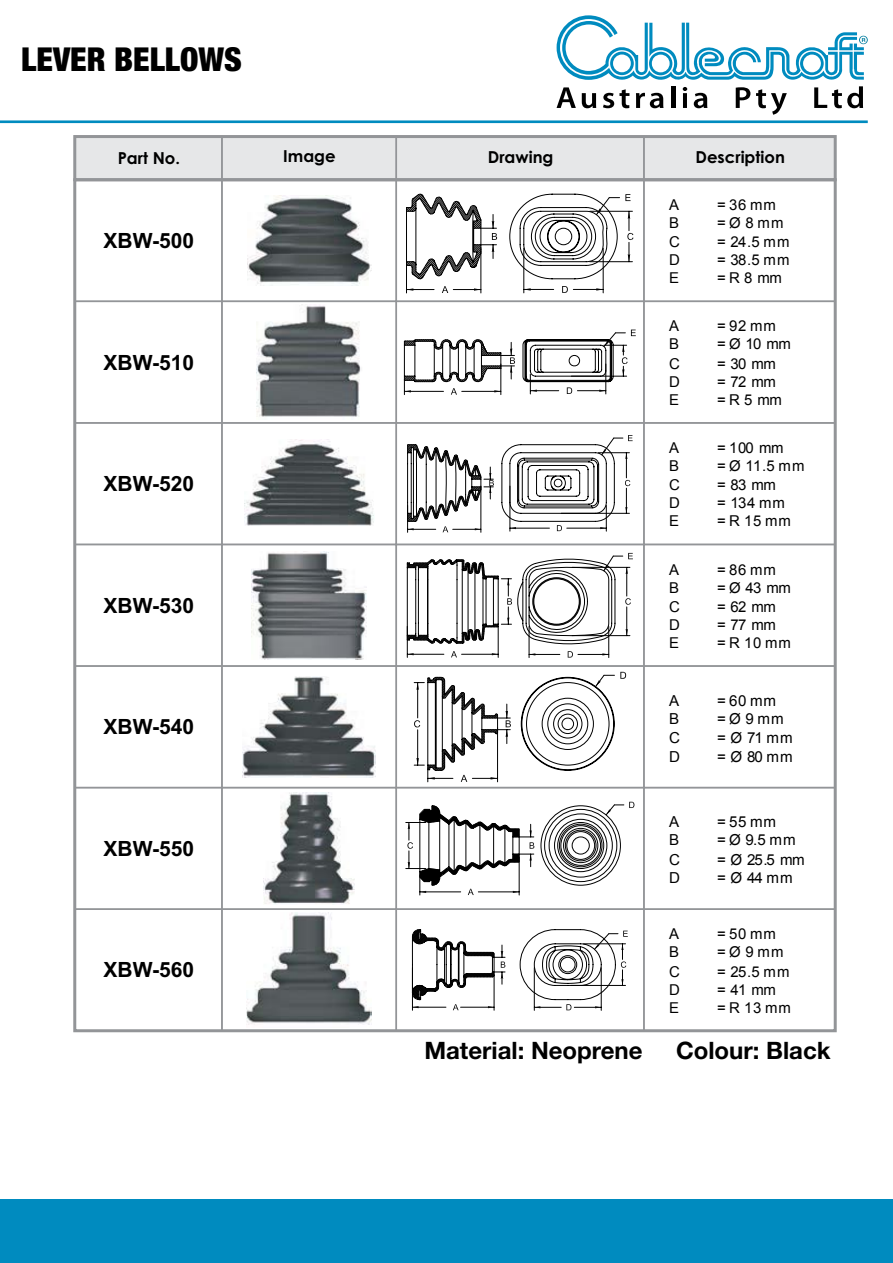
<style>
.page{position:relative;width:893px;height:1263px;background:#fff}
.page>*{position:absolute;margin:0;border:0;box-sizing:border-box;transform-origin:0 0}
.t1{font:900 condensed 33px "Helvetica Neue LT Std";color:#000}
.t2{font:700 24px "Helvetica Neue LT Std";color:#000}
.t3{font:700 21px "Arial";color:#000}
.t4{font:700 18px "Arial";color:#000}
.t5{font:700 16.5px "Century Gothic";color:#000}
.t6{font:15.15px "Arial";letter-spacing:.05em;color:#000}
.t7{font:15px "Arial";letter-spacing:-.03em;color:#000}
</style>
<div class="page">
<div style="left:0;top:1199px;width:893px;height:64px;background:#008bbf"></div>
<svg style="left:556px;top:15px;width:312px;height:100px"></svg>
<hr style="left:0;top:120px;width:868px;height:3px;background:#008bbf">
<img style="left:246px;top:912px;width:126px;height:113px">
<div style="left:643px;top:422px;width:193px;height:123px;border:2px solid #939598"></div>
<div style="left:643px;top:544px;width:193px;height:123px;border:2px solid #939598"></div>
<div style="left:75px;top:137px;width:760px;height:43px;background:#e6e7e8"></div>
<div style="left:73px;top:135px;width:764px;height:46px;border:3px solid #939598"></div>
<div style="left:74px;top:136px;width:149px;height:44px;border:2px solid #939598"></div>
<div style="left:221px;top:136px;width:176px;height:44px;border:2px solid #939598"></div>
<div style="left:395px;top:136px;width:250px;height:44px;border:2px solid #939598"></div>
<div style="left:643px;top:136px;width:193px;height:44px;border:2px solid #939598"></div>
<div style="left:643px;top:179px;width:193px;height:123px;border:2px solid #939598"></div>
<div style="left:643px;top:665px;width:193px;height:123px;border:2px solid #939598"></div>
<div style="left:643px;top:787px;width:193px;height:123px;border:2px solid #939598"></div>
<div style="left:643px;top:908px;width:193px;height:123px;border:2px solid #939598"></div>
<div style="left:74px;top:179px;width:149px;height:123px;border:2px solid #939598"></div>
<div style="left:74px;top:301px;width:149px;height:123px;border:2px solid #939598"></div>
<div style="left:74px;top:422px;width:149px;height:123px;border:2px solid #939598"></div>
<div style="left:74px;top:544px;width:149px;height:123px;border:2px solid #939598"></div>
<div style="left:74px;top:665px;width:149px;height:123px;border:2px solid #939598"></div>
<div style="left:74px;top:787px;width:149px;height:123px;border:2px solid #939598"></div>
<div style="left:74px;top:908px;width:149px;height:123px;border:2px solid #939598"></div>
<div style="left:221px;top:179px;width:176px;height:123px;border:2px solid #939598"></div>
<div style="left:221px;top:301px;width:176px;height:123px;border:2px solid #939598"></div>
<div style="left:221px;top:544px;width:176px;height:123px;border:2px solid #939598"></div>
<div style="left:221px;top:665px;width:176px;height:123px;border:2px solid #939598"></div>
<div style="left:221px;top:787px;width:176px;height:123px;border:2px solid #939598"></div>
<div style="left:221px;top:908px;width:176px;height:123px;border:2px solid #939598"></div>
<div style="left:395px;top:179px;width:250px;height:123px;border:2px solid #939598"></div>
<div style="left:395px;top:301px;width:250px;height:123px;border:2px solid #939598"></div>
<div style="left:395px;top:422px;width:250px;height:123px;border:2px solid #939598"></div>
<div style="left:221px;top:422px;width:176px;height:123px;border:2px solid #939598"></div>
<div style="left:395px;top:544px;width:250px;height:123px;border:2px solid #939598"></div>
<div style="left:395px;top:665px;width:250px;height:123px;border:2px solid #939598"></div>
<div style="left:395px;top:787px;width:250px;height:123px;border:2px solid #939598"></div>
<div style="left:395px;top:908px;width:250px;height:123px;border:2px solid #939598"></div>
<img style="left:247px;top:195px;width:124px;height:91px">
<img style="left:256px;top:305px;width:105px;height:112px">
<img style="left:244px;top:439px;width:130px;height:87px">
<img style="left:251px;top:551px;width:116px;height:108px">
<img style="left:243px;top:676px;width:133px;height:101px">
<img style="left:263px;top:792px;width:92px;height:112px">
<svg style="left:596px;top:288px;width:7px;height:3px"></svg>
<hr style="left:524px;top:248px;width:1px;height:45px;background:#000">
<hr style="left:603px;top:248px;width:1px;height:45px;background:#000">
<hr style="left:524px;top:289px;width:30px;height:1px;background:#000">
<hr style="left:573px;top:289px;width:30px;height:1px;background:#000">
<svg style="left:562px;top:286px;width:6px;height:7px"></svg>
<hr style="left:406px;top:232px;width:1px;height:61px;background:#000">
<hr style="left:481px;top:248px;width:1px;height:45px;background:#000">
<svg style="left:407px;top:288px;width:27px;height:3px"></svg>
<svg style="left:442px;top:286px;width:39px;height:7px"></svg>
<svg style="left:406px;top:193px;width:227px;height:87px"></svg>
<svg style="left:404px;top:339px;width:111px;height:56px"></svg>
<svg style="left:522px;top:330px;width:114px;height:64px"></svg>
<svg style="left:407px;top:435px;width:226px;height:97px"></svg>
<svg style="left:406px;top:553px;width:227px;height:229px"></svg>
<svg style="left:406px;top:802px;width:229px;height:209px"></svg>
<h1 class="t1" style="left:21px;top:39px;width:222px">LEVER BELLOWS</h1>
<p class="t5" style="left:118px;top:148px;width:64px">Part No.</p>
<p class="t5" style="left:283px;top:146px;width:54px">Image</p>
<p class="t5" style="left:488px;top:146px;width:67px">Drawing</p>
<p class="t5" style="left:695px;top:146px;width:91px">Description</p>
<h3 class="t3" style="left:104px;top:227px;width:92px">XBW-500</h3>
<h3 class="t3" style="left:104px;top:348px;width:92px">XBW-510</h3>
<h3 class="t3" style="left:104px;top:470px;width:92px">XBW-520</h3>
<h3 class="t3" style="left:104px;top:592px;width:92px">XBW-530</h3>
<h3 class="t3" style="left:104px;top:713px;width:92px">XBW-540</h3>
<h3 class="t3" style="left:104px;top:835px;width:92px">XBW-550</h3>
<h3 class="t3" style="left:104px;top:956px;width:92px">XBW-560</h3>
<p class="t7" style="left:669px;top:195px;width:11px">A</p>
<p class="t7" style="left:717px;top:195px;width:60px">= 36 mm</p>
<p class="t7" style="left:669px;top:213px;width:11px">B</p>
<p class="t7" style="left:717px;top:213px;width:68px">= Ø 8 mm</p>
<p class="t7" style="left:669px;top:232px;width:12px">C</p>
<p class="t7" style="left:717px;top:232px;width:74px">= 24.5 mm</p>
<p class="t7" style="left:669px;top:250px;width:12px">D</p>
<p class="t7" style="left:717px;top:250px;width:74px">= 38.5 mm</p>
<p class="t7" style="left:669px;top:268px;width:11px">E</p>
<p class="t7" style="left:717px;top:268px;width:66px">= R 8 mm</p>
<p class="t7" style="left:669px;top:316px;width:11px">A</p>
<p class="t7" style="left:717px;top:316px;width:60px">= 92 mm</p>
<p class="t7" style="left:669px;top:334px;width:11px">B</p>
<p class="t7" style="left:717px;top:334px;width:75px">= Ø 10 mm</p>
<p class="t7" style="left:669px;top:354px;width:12px">C</p>
<p class="t7" style="left:717px;top:354px;width:60px">= 30 mm</p>
<p class="t7" style="left:669px;top:372px;width:12px">D</p>
<p class="t7" style="left:717px;top:372px;width:60px">= 72 mm</p>
<p class="t7" style="left:669px;top:390px;width:11px">E</p>
<p class="t7" style="left:717px;top:390px;width:66px">= R 5 mm</p>
<p class="t7" style="left:669px;top:438px;width:11px">A</p>
<p class="t7" style="left:717px;top:438px;width:68px">= 100 mm</p>
<p class="t7" style="left:669px;top:456px;width:11px">B</p>
<p class="t7" style="left:717px;top:456px;width:89px">= Ø 11.5 mm</p>
<p class="t7" style="left:669px;top:475px;width:12px">C</p>
<p class="t7" style="left:717px;top:475px;width:60px">= 83 mm</p>
<p class="t7" style="left:669px;top:493px;width:12px">D</p>
<p class="t7" style="left:717px;top:493px;width:69px">= 134 mm</p>
<p class="t7" style="left:669px;top:511px;width:11px">E</p>
<p class="t7" style="left:717px;top:511px;width:75px">= R 15 mm</p>
<p class="t7" style="left:669px;top:559px;width:11px">A</p>
<p class="t7" style="left:717px;top:559px;width:60px">= 86 mm</p>
<p class="t7" style="left:669px;top:577px;width:11px">B</p>
<p class="t7" style="left:717px;top:577px;width:75px">= Ø 43 mm</p>
<p class="t7" style="left:669px;top:597px;width:12px">C</p>
<p class="t7" style="left:717px;top:597px;width:60px">= 62 mm</p>
<p class="t7" style="left:669px;top:615px;width:12px">D</p>
<p class="t7" style="left:717px;top:615px;width:60px">= 77 mm</p>
<p class="t7" style="left:669px;top:633px;width:11px">E</p>
<p class="t7" style="left:717px;top:633px;width:75px">= R 10 mm</p>
<p class="t6" style="left:669px;top:690px;width:12px">A</p>
<p class="t6" style="left:717px;top:690px;width:61px">= 60 mm</p>
<p class="t6" style="left:669px;top:708px;width:12px">B</p>
<p class="t6" style="left:717px;top:708px;width:68px">= Ø 9 mm</p>
<p class="t6" style="left:669px;top:728px;width:12px">C</p>
<p class="t6" style="left:717px;top:728px;width:77px">= Ø 71 mm</p>
<p class="t6" style="left:669px;top:746px;width:12px">D</p>
<p class="t6" style="left:717px;top:746px;width:77px">= Ø 80 mm</p>
<p class="t6" style="left:669px;top:812px;width:12px">A</p>
<p class="t6" style="left:717px;top:812px;width:61px">= 55 mm</p>
<p class="t6" style="left:669px;top:830px;width:12px">B</p>
<p class="t6" style="left:717px;top:830px;width:80px">= Ø 9.5 mm</p>
<p class="t6" style="left:669px;top:850px;width:12px">C</p>
<p class="t6" style="left:717px;top:850px;width:89px">= Ø 25.5 mm</p>
<p class="t6" style="left:669px;top:868px;width:12px">D</p>
<p class="t6" style="left:717px;top:868px;width:77px">= Ø 44 mm</p>
<p class="t7" style="left:669px;top:924px;width:11px">A</p>
<p class="t7" style="left:717px;top:924px;width:60px">= 50 mm</p>
<p class="t7" style="left:669px;top:942px;width:11px">B</p>
<p class="t7" style="left:717px;top:942px;width:68px">= Ø 9 mm</p>
<p class="t7" style="left:669px;top:961px;width:12px">C</p>
<p class="t7" style="left:717px;top:961px;width:74px">= 25.5 mm</p>
<p class="t7" style="left:669px;top:979px;width:12px">D</p>
<p class="t7" style="left:717px;top:979px;width:60px">= 41 mm</p>
<p class="t7" style="left:669px;top:997px;width:11px">E</p>
<p class="t7" style="left:717px;top:997px;width:75px">= R 13 mm</p>
<h2 class="t2" style="left:424px;top:1035px;width:220px">Material: Neoprene</h2>
<h2 class="t2" style="left:676px;top:1035px;width:156px">Colour: Black</h2>
<p class="t4" style="left:526px;top:1037px;width:311px">Material : Neoprene Colour : Black</p>
</div>
